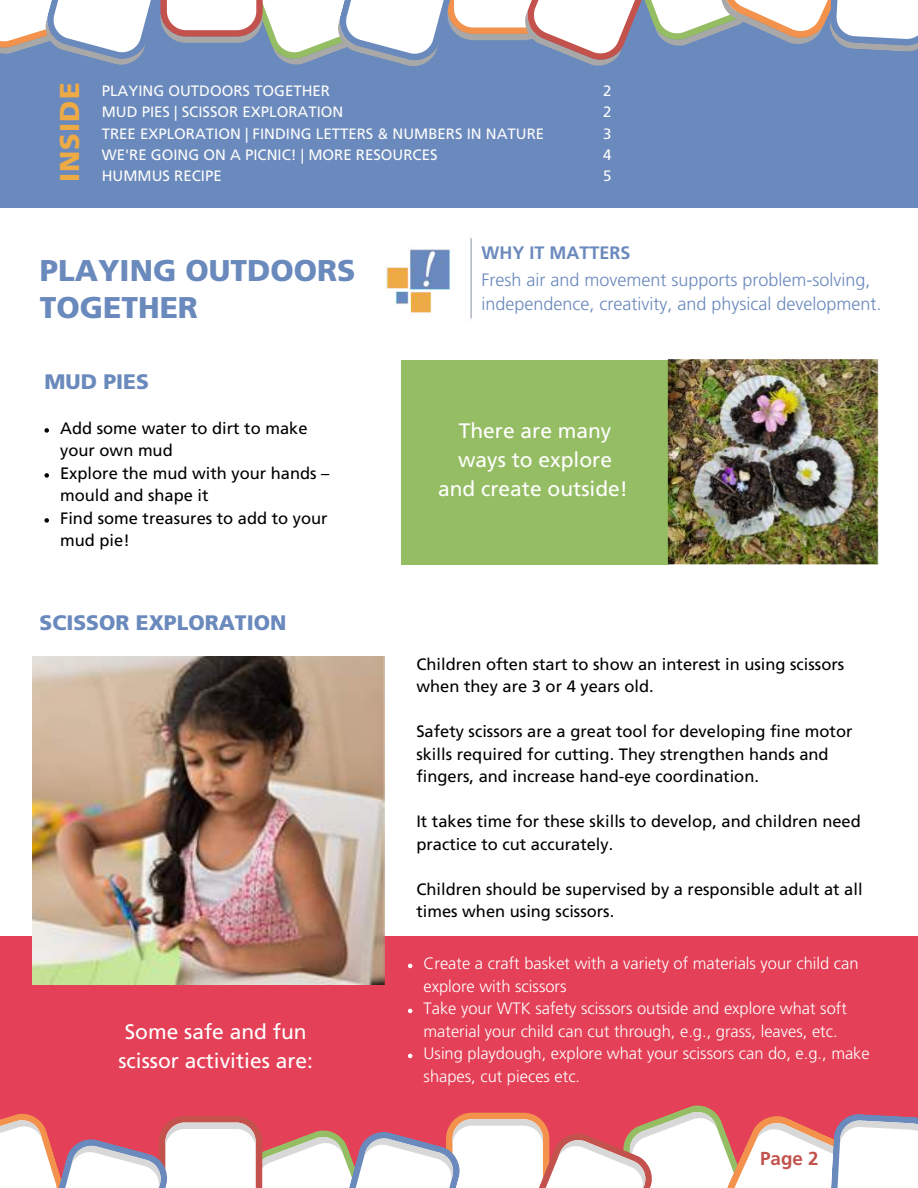
<style>
.page{position:relative;width:918px;height:1188px;background:#fff}
.page>*{position:absolute;margin:0;border:0;box-sizing:border-box;transform-origin:0 0}
.t1{font:900 30px/37.2px "Frutiger LT Std";color:#6a89bc}
.t2{font:900 27.3px "Frutiger LT Std";letter-spacing:.04em;color:#eeaa45}
.t3{font:21px/29.2px "Frutiger LT Std";color:#fff;text-align:center}
.t4{font:900 21px "Frutiger LT Std";color:#6a89bc}
.t5{font:700 18.75px "Frutiger LT Std";color:#c3524d}
.t6{font:300 18px/24.8px "Frutiger LT Std";color:#6a89bc}
.t7{font:700 18px "Frutiger LT Std";color:#6a89bc}
.t8{font:16.5px/22.5px "Frutiger LT Std";color:#000}
.t9{font:300 16.5px/22.5px "Frutiger LT Std";color:#fff}
.t10{font:15px/21.3px "Frutiger LT Std";color:#fcfcfc}
</style>
<div class="page">
<div style="left:0;top:0;width:918px;height:208px;background:#6a89bc"></div>
<svg style="left:0;top:0;width:918px;height:67px"></svg>
<div style="left:0;top:937px;width:918px;height:246px;background:#e44057"></div>
<svg style="left:0;top:1105px;width:918px;height:83px"></svg>
<img style="left:386px;top:237px;width:86px;height:82px">
<img style="left:32px;top:657px;width:352px;height:327px">
<svg style="left:44px;top:428px;width:5px;height:5px"></svg>
<svg style="left:44px;top:473px;width:5px;height:5px"></svg>
<svg style="left:44px;top:518px;width:5px;height:5px"></svg>
<div style="left:401px;top:360px;width:268px;height:205px;background:#95bd64"></div>
<img style="left:668px;top:360px;width:210px;height:205px">
<svg style="left:408px;top:964px;width:4px;height:4px"></svg>
<svg style="left:408px;top:1009px;width:4px;height:4px"></svg>
<svg style="left:408px;top:1054px;width:4px;height:4px"></svg>
<h2 class="t2" style="left:59px;top:182px;width:101px;rotate:-90deg">INSIDE</h2>
<p class="t10" style="left:102px;top:81px;width:444px">PLAYING OUTDOORS TOGETHER<br>MUD PIES | SCISSOR EXPLORATION<br>TREE EXPLORATION | FINDING LETTERS &amp; NUMBERS IN NATURE WE'RE GOING ON A PICNIC! | MORE RESOURCES<br>HUMMUS RECIPE</p>
<p class="t10" style="left:603px;top:81px;width:10px;text-align:justify">2<br>2<br>3<br>4</p>
<p class="t10" style="left:603px;top:167px;width:10px">5</p>
<h1 class="t1" style="left:40px;top:255px;width:317px">PLAYING OUTDOORS<br>TOGETHER</h1>
<p class="t4" style="left:45px;top:373px;width:106px">MUD PIES</p>
<p class="t8" style="left:60px;top:418px;width:271px">Add some water to dirt to make your own mud<br>Explore the mud with your hands – mould and shape it<br>Find some treasures to add to your mud pie!</p>
<p class="t4" style="left:40px;top:614px;width:248px">SCISSOR EXPLORATION</p>
<p class="t3" style="left:118px;top:1019px;width:196px">Some safe and fun scissor activities are:</p>
<p class="t7" style="left:482px;top:245px;width:151px">WHY IT MATTERS</p>
<p class="t6" style="left:482px;top:269px;width:402px">Fresh air and movement supports problem-solving, independence, creativity, and physical development.</p>
<p class="t3" style="left:438px;top:418px;width:191px">There are many ways to explore and create outside!</p>
<p class="t8" style="left:416px;top:654px;width:429px">Children often start to show an interest in using scissors when they are 3 or 4 years old.</p>
<p class="t8" style="left:416px;top:722px;width:438px">Safety scissors are a great tool for developing fine motor skills required for cutting. They strengthen hands and fingers, and increase hand-eye coordination.</p>
<p class="t8" style="left:416px;top:812px;width:446px">It takes time for these skills to develop, and children need practice to cut accurately.</p>
<p class="t8" style="left:416px;top:879px;width:448px">Children should be supervised by a responsible adult at all times when using scissors.</p>
<p class="t9" style="left:424px;top:954px;width:448px">Create a craft basket with a variety of materials your child can explore with scissors<br>Take your WTK safety scissors outside and explore what soft material your child can cut through, e.g., grass, leaves, etc.<br>Using playdough, explore what your scissors can do, e.g., make shapes, cut pieces etc.</p>
<p class="t5" style="left:760px;top:1151px;width:60px">Page 2</p>
</div>
